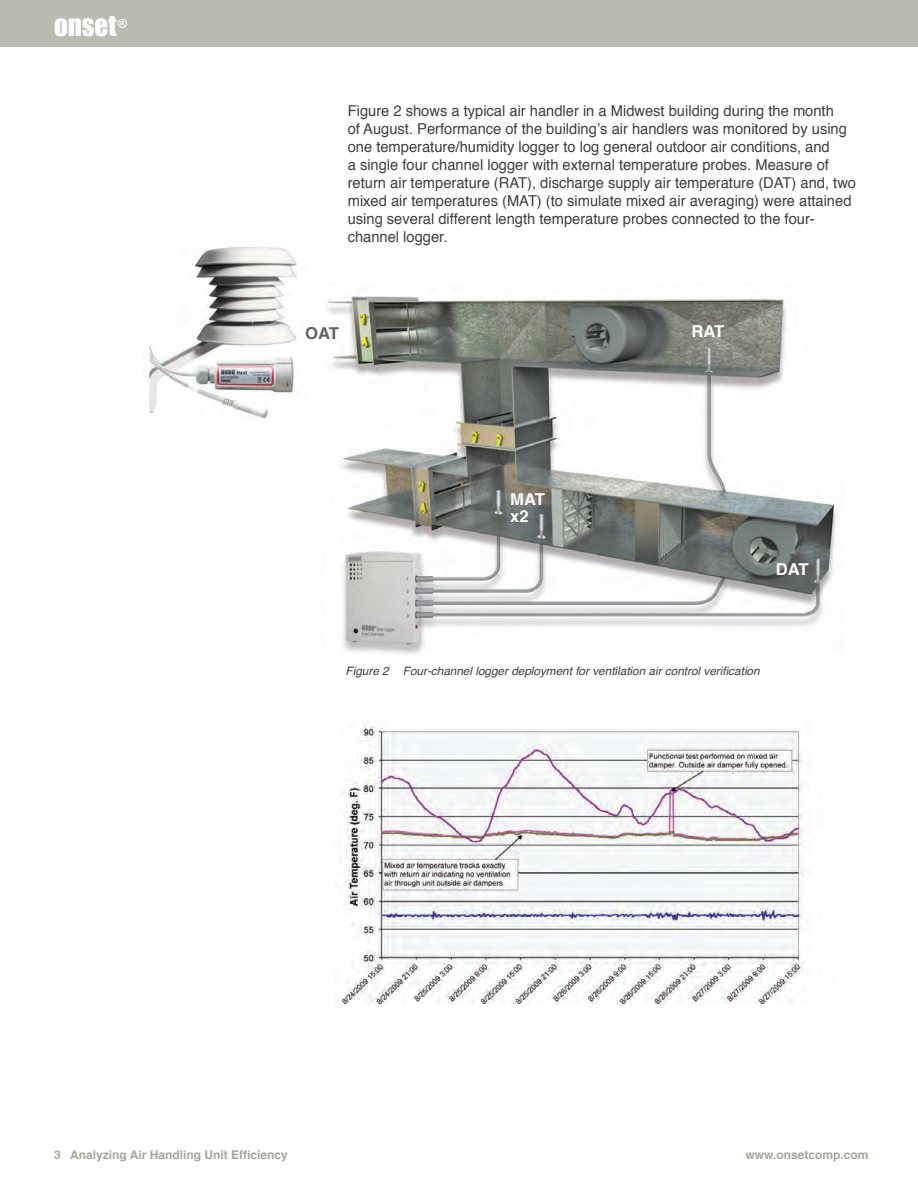
<style>
.page{position:relative;width:918px;height:1188px;background:#fff}
.page>*{position:absolute;margin:0;border:0;box-sizing:border-box;transform-origin:0 0}
.t1{font:27px "Impact";color:#fff}
.t2{font:700 16.35px/17.4px "Helvetica";color:#fff}
.t3{font:700 16.35px "Helvetica";color:#636366}
.t4{font:15px/18px "Helvetica";color:#3e3e3f}
.t5{font:700 12px "Helvetica";color:#a6a698}
.t6{font:italic 11.55px "Helvetica";color:#3e3e3f}
</style>
<div class="page">
<div style="left:0;top:0;width:918px;height:47px;background:#bbbbb1"></div>
<img style="left:336px;top:725px;width:469px;height:278px">
<img style="left:143px;top:246px;width:155px;height:173px">
<img style="left:326px;top:296px;width:511px;height:358px">
<h1 class="t1" style="left:54px;top:9px;width:75px">ONSET<sup>®</sup></h1>
<p class="t4" style="left:348px;top:102px;width:510px">Figure 2 shows a typical air handler in a Midwest building during the month<br>of August. Performance of the building’s air handlers was monitored by using one temperature/humidity logger to log general outdoor air conditions, and<br>a single four channel logger with external temperature probes. Measure of return air temperature (RAT), discharge supply air temperature (DAT) and, two mixed air temperatures (MAT) (to simulate mixed air averaging) were attained using several different length temperature probes connected to the four&shy;channel logger.</p>
<p class="t3" style="left:305px;top:320px;width:35px">OAT</p>
<p class="t2" style="left:692px;top:322px;width:34px">RAT</p>
<p class="t2" style="left:510px;top:491px;width:36px">MAT x2</p>
<p class="t2" style="left:776px;top:561px;width:34px">DAT</p>
<p class="t6" style="left:346px;top:661px;width:416px">Figure 2 Four-channel logger deployment for ventilation air control verification</p>
<p class="t5" style="left:54px;top:1145px;width:235px">3 Analyzing Air Handling Unit Efficiency</p>
<p class="t5" style="left:746px;top:1145px;width:124px">www.onsetcomp.com</p>
</div>
